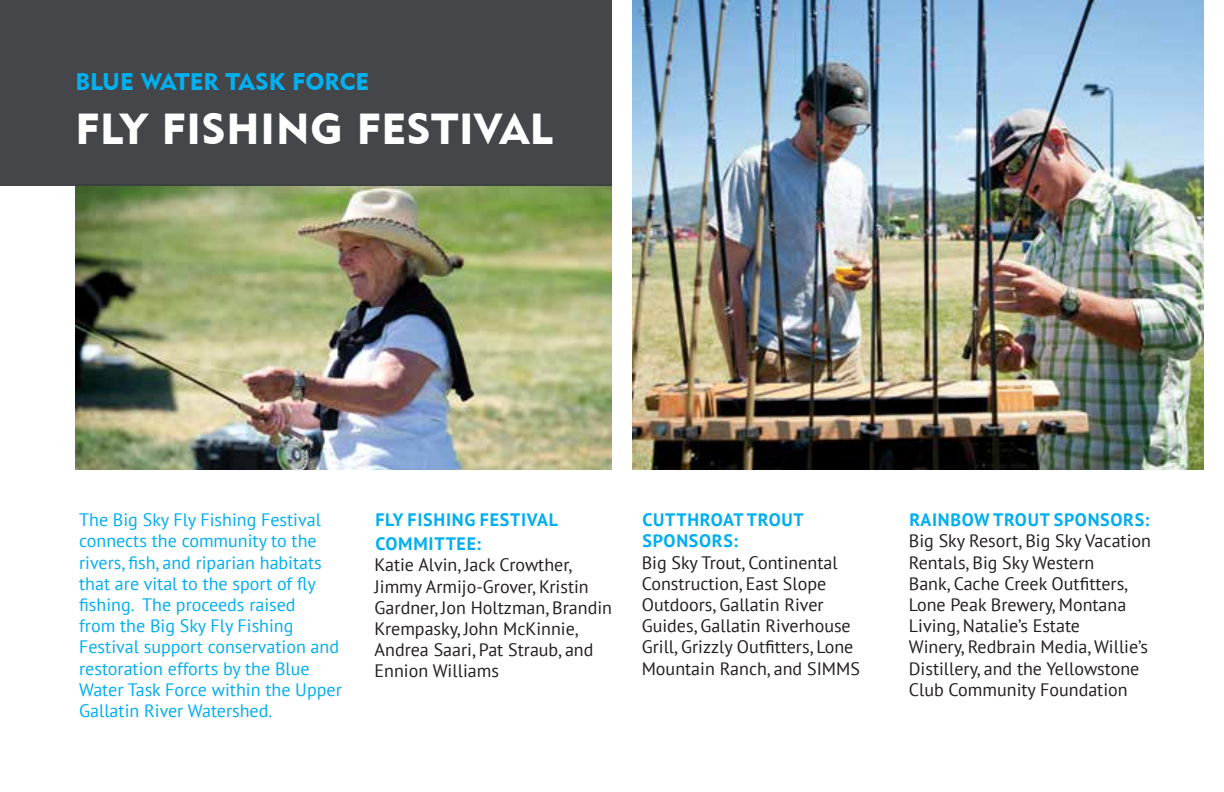
<style>
.page{position:relative;width:1224px;height:792px;background:#fff}
.page>*{position:absolute;margin:0;border:0;box-sizing:border-box;transform-origin:0 0}
.t1{font:43.2px "Geometric 415 BT Black A";letter-spacing:.02em;color:#fff}
.t2{font:24px "Geometric 415 BT Black A";color:#00b0f0}
.t3{font:18px/21.2px "PT Sans";color:#231f20}
.t4{font:18px/21.2px "PT Sans";color:#00aeef}
.t5{font:700 18px/24px "PT Sans";letter-spacing:.04em;color:#00aeef}
</style>
<div class="page">
<img style="left:75px;top:186px;width:537px;height:284px">
<img style="left:632px;top:0;width:572px;height:470px">
<div style="left:0;top:0;width:612px;height:186px;background:#444649"></div>
<h2 class="t2" style="left:75px;top:67px;width:295px">BLUE WATER TASK FORCE</h2>
<h1 class="t1" style="left:75px;top:102px;width:479px">FLY FISHING FESTIVAL</h1>
<p class="t4" style="left:79px;top:509px;width:264px">The Big Sky Fly Fishing Festival connects the community to the rivers, fish, and riparian habitats that are vital to the sport of fly fishing. The proceeds raised<br>from the Big Sky Fly Fishing<br>Festival support conservation and restoration efforts by the Blue<br>Water Task Force within the Upper<br>Gallatin River Watershed.</p>
<p class="t5" style="left:375px;top:507px;width:184px">FLY FISHING FESTIVAL<br>COMMITTEE:</p>
<p class="t3" style="left:375px;top:554px;width:239px">Katie Alvin, Jack Crowther,<br>Jimmy Armijo-Grover, Kristin<br>Gardner, Jon Holtzman, Brandin<br>Krempasky, John McKinnie,<br>Andrea Saari, Pat Straub, and<br>Ennion Williams</p>
<p class="t5" style="left:642px;top:509px;width:163px;line-height:21.2px">CUTTHROAT TROUT<br>SPONSORS:</p>
<p class="t3" style="left:642px;top:551px;width:220px">Big Sky Trout, Continental<br>Construction, East Slope<br>Outdoors, Gallatin River<br>Guides, Gallatin Riverhouse<br>Grill, Grizzly Outfitters, Lone<br>Mountain Ranch, and SIMMS</p>
<p class="t5" style="left:910px;top:508px;width:241px">RAINBOW TROUT SPONSORS:</p>
<p class="t3" style="left:909px;top:530px;width:244px">Big Sky Resort, Big Sky Vacation<br>Rentals, Big Sky Western<br>Bank, Cache Creek Outfitters,<br>Lone Peak Brewery, Montana<br>Living, Natalie’s Estate<br>Winery, Redbrain Media, Willie’s<br>Distillery, and the Yellowstone<br>Club Community Foundation</p>
</div>
